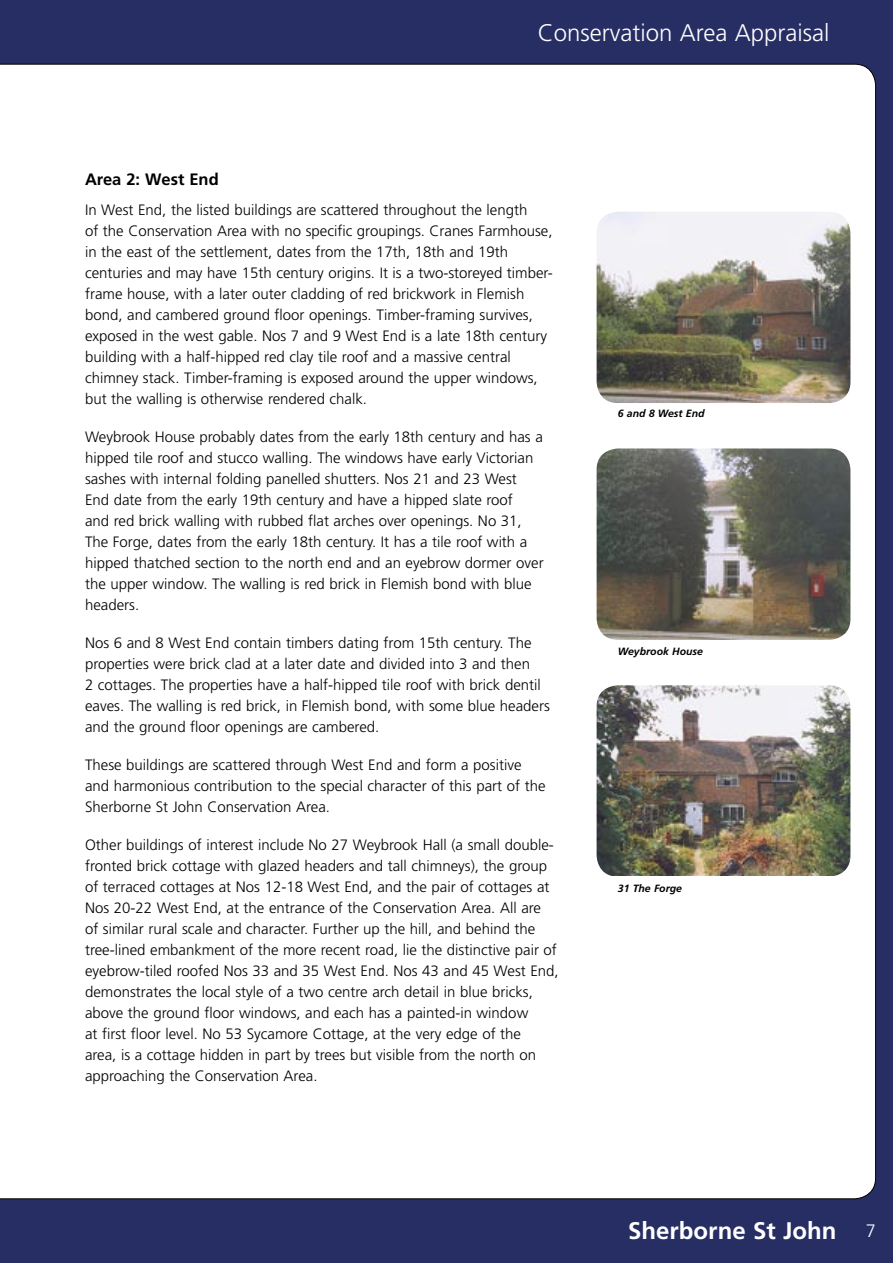
<style>
.page{position:relative;width:893px;height:1263px;background:#272e64}
.page>*{position:absolute;margin:0;border:0;box-sizing:border-box;transform-origin:0 0}
.t1{font:300 24px "Frutiger LT";color:#fff}
.t2{font:700 24px "Frutiger LT";color:#fff}
.t3{font:300 18px "Frutiger LT";color:#fff}
._2__Sub_Head{font:700 16.5px "Frutiger LT";color:#000}
._1_Body{font:300 15px/21px "Frutiger LT";color:#000}
.captions{font:italic 700 10.5px "Frutiger LT";color:#000}
</style>
<div class="page">
<div style="left:0;top:63px;width:876px;height:1136px;background:#fff"></div>
<img style="left:597px;top:685px;width:253px;height:191px">
<img style="left:597px;top:212px;width:253px;height:191px">
<img style="left:597px;top:448px;width:253px;height:191px">
<p class="t1" style="left:538px;top:19px;width:293px">Conservation Area Appraisal</p>
<p class="_2__Sub_Head" style="left:85px;top:170px;width:135px">Area 2: West End</p>
<p class="_1_Body" style="left:85px;top:199px;width:469px">In West End, the listed buildings are scattered throughout the length<br>of the Conservation Area with no specific groupings. Cranes Farmhouse, in the east of the settlement, dates from the 17th, 18th and 19th centuries and may have 15th century origins. It is a two-storeyed timber&shy;frame house, with a later outer cladding of red brickwork in Flemish bond, and cambered ground floor openings. Timber-framing survives, exposed in the west gable. Nos 7 and 9 West End is a late 18th century building with a half-hipped red clay tile roof and a massive central chimney stack. Timber-framing is exposed around the upper windows, but the walling is otherwise rendered chalk.</p>
<p class="_1_Body" style="left:85px;top:426px;width:460px">Weybrook House probably dates from the early 18th century and has a hipped tile roof and stucco walling. The windows have early Victorian sashes with internal folding panelled shutters. Nos 21 and 23 West End date from the early 19th century and have a hipped slate roof<br>and red brick walling with rubbed flat arches over openings. No 31, The Forge, dates from the early 18th century. It has a tile roof with a hipped thatched section to the north end and an eyebrow dormer over the upper window. The walling is red brick in Flemish bond with blue headers.</p>
<p class="_1_Body" style="left:85px;top:632px;width:466px">Nos 6 and 8 West End contain timbers dating from 15th century. The properties were brick clad at a later date and divided into 3 and then<br>2 cottages. The properties have a half-hipped tile roof with brick dentil eaves. The walling is red brick, in Flemish bond, with some blue headers and the ground floor openings are cambered.</p>
<p class="_1_Body" style="left:85px;top:754px;width:462px">These buildings are scattered through West End and form a positive and harmonious contribution to the special character of this part of the<br>Sherborne St John Conservation Area.</p>
<p class="_1_Body" style="left:85px;top:834px;width:475px">Other buildings of interest include No 27 Weybrook Hall (a small double&shy;fronted brick cottage with glazed headers and tall chimneys), the group of terraced cottages at Nos 12-18 West End, and the pair of cottages at Nos 20-22 West End, at the entrance of the Conservation Area. All are<br>of similar rural scale and character. Further up the hill, and behind the tree-lined embankment of the more recent road, lie the distinctive pair of eyebrow-tiled roofed Nos 33 and 35 West End. Nos 43 and 45 West End, demonstrates the local style of a two centre arch detail in blue bricks, above the ground floor windows, and each has a painted-in window<br>at first floor level. No 53 Sycamore Cottage, at the very edge of the<br>area, is a cottage hidden in part by trees but visible from the north on approaching the Conservation Area.</p>
<p class="captions" style="left:618px;top:408px;width:88px">6 and 8 West End</p>
<p class="captions" style="left:618px;top:646px;width:87px">Weybrook House</p>
<p class="captions" style="left:618px;top:882px;width:66px">31 The Forge</p>
<p class="t2" style="left:628px;top:1216px;width:210px">Sherborne St John</p>
<p class="t3" style="left:866px;top:1220px;width:12px">7</p>
</div>
